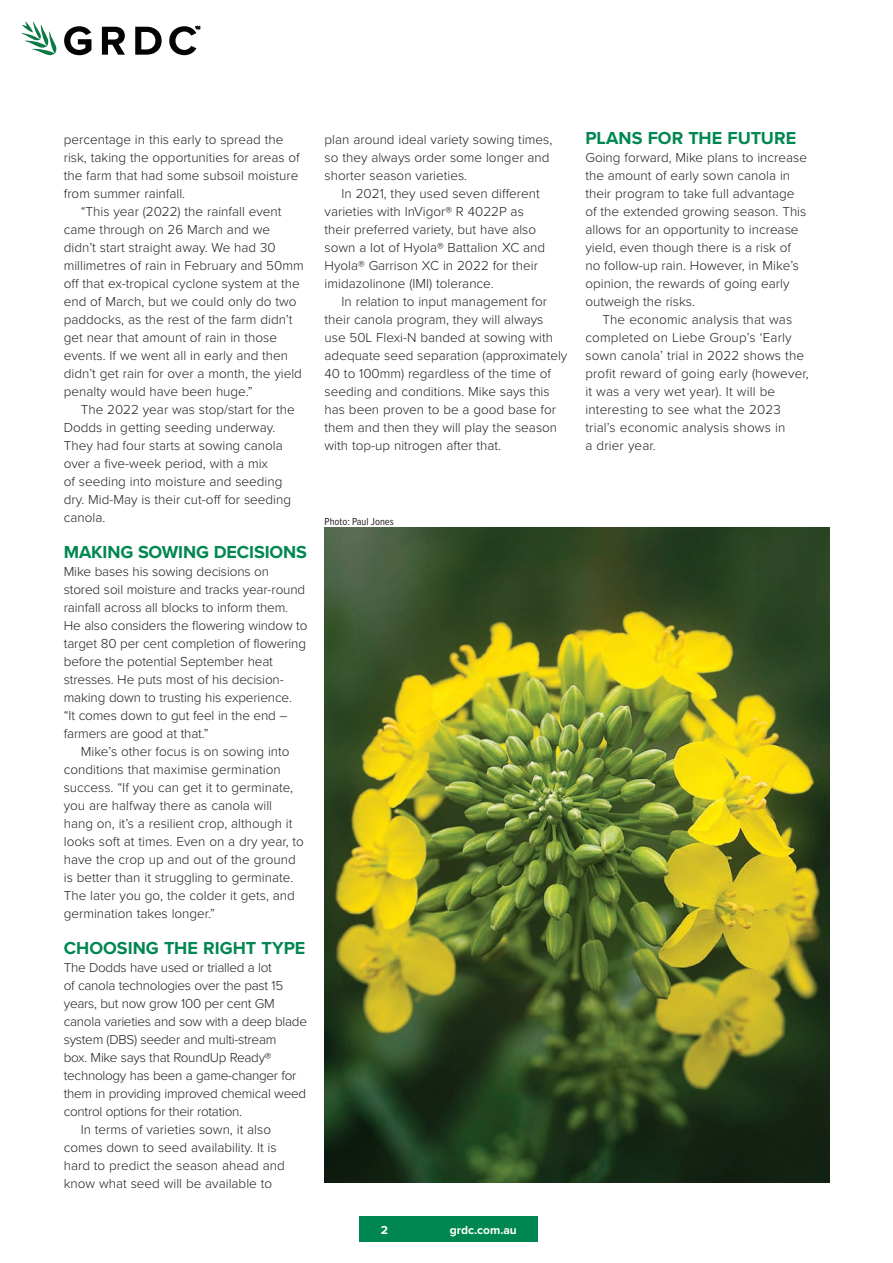
<style>
.page{position:relative;width:893px;height:1263px;background:#fff}
.page>*{position:absolute;margin:0;border:0;box-sizing:border-box;transform-origin:0 0}
._005_Quote_big{font:700 18px "Proxima Nova";letter-spacing:-.005em;color:#008751}
._003_Body{font:300 13.5px/18px "Proxima Nova";color:#231f20}
._003_Body_fullout{font:300 13.5px/18px "Proxima Nova";letter-spacing:-.01em;color:#231f20}
.t1{font:700 12px "Proxima Nova";color:#fff}
._009_Credit{font:10.5px "Proxima Nova Cond";color:#231f20}
</style>
<div class="page">
<div style="left:360px;top:1216px;width:178px;height:26px;background:#008751"></div>
<svg style="left:21px;top:21px;width:36px;height:34px"></svg>
<svg style="left:64px;top:26px;width:27px;height:29px"></svg>
<svg style="left:102px;top:27px;width:23px;height:28px"></svg>
<svg style="left:135px;top:27px;width:27px;height:28px"></svg>
<svg style="left:169px;top:26px;width:31px;height:29px"></svg>
<img style="left:325px;top:527px;width:504px;height:655px">
<p class="_003_Body" style="left:64px;top:130px;width:238px">percentage in this early to spread the risk, taking the opportunities for areas of the farm that had some subsoil moisture from summer rainfall.</p>
<p class="_003_Body" style="left:64px;top:202px;width:241px;text-indent:17px">“This year (2022) the rainfall event came through on 26 March and we didn’t start straight away. We had 30 millimetres of rain in February and 50mm off that ex-tropical cyclone system at the end of March, but we could only do two paddocks, as the rest of the farm didn’t get near that amount of rain in those events. If we went all in early and then didn’t get rain for over a month, the yield penalty would have been huge.”</p>
<p class="_003_Body" style="left:64px;top:400px;width:233px;text-indent:17px">The 2022 year was stop/start for the<br>Dodds in getting seeding underway.<br>They had four starts at sowing canola over a five-week period, with a mix<br>of seeding into moisture and seeding dry. Mid-May is their cut-off for seeding canola.</p>
<p class="_005_Quote_big" style="left:64px;top:539px;width:245px">MAKING SOWING DECISIONS</p>
<p class="_003_Body_fullout" style="left:64px;top:562px;width:245px">Mike bases his sowing decisions on stored soil moisture and tracks year-round rainfall across all blocks to inform them.<br>He also considers the flowering window to target 80 per cent completion of flowering before the potential September heat stresses. He puts most of his decision&shy;making down to trusting his experience.<br>“It comes down to gut feel in the end – farmers are good at that.”</p>
<p class="_003_Body" style="left:64px;top:742px;width:242px;text-indent:17px">Mike’s other focus is on sowing into conditions that maximise germination success. “If you can get it to germinate, you are halfway there as canola will hang on, it’s a resilient crop, although it looks soft at times. Even on a dry year, to have the crop up and out of the ground is better than it struggling to germinate.<br>The later you go, the colder it gets, and germination takes longer.”</p>
<p class="_005_Quote_big" style="left:64px;top:935px;width:243px">CHOOSING THE RIGHT TYPE</p>
<p class="_003_Body_fullout" style="left:64px;top:958px;width:245px">The Dodds have used or trialled a lot<br>of canola technologies over the past 15 years, but now grow 100 per cent GM canola varieties and sow with a deep blade system (DBS) seeder and multi-stream<br>box. Mike says that RoundUp Ready® technology has been a game-changer for them in providing improved chemical weed control options for their rotation.</p>
<p class="_003_Body" style="left:64px;top:1120px;width:222px;text-indent:17px">In terms of varieties sown, it also comes down to seed availability. It is hard to predict the season ahead and know what seed will be available to</p>
<p class="_003_Body" style="left:325px;top:130px;width:229px">plan around ideal variety sowing times, so they always order some longer and shorter season varieties.</p>
<p class="_003_Body" style="left:325px;top:184px;width:222px;text-indent:17px">In 2021, they used seven different varieties with InVigor® R 4022P as their preferred variety, but have also sown a lot of Hyola® Battalion XC and Hyola® Garrison XC in 2022 for their imidazolinone (IMI) tolerance.</p>
<p class="_003_Body" style="left:325px;top:292px;width:244px;text-indent:17px">In relation to input management for their canola program, they will always use 50L Flexi-N banded at sowing with adequate seed separation (approximately 40 to 100mm) regardless of the time of seeding and conditions. Mike says this has been proven to be a good base for them and then they will play the season with top-up nitrogen after that.</p>
<p class="_009_Credit" style="left:325px;top:514px;width:71px">Photo: Paul Jones</p>
<p class="t1" style="left:381px;top:1221px;width:9px">2</p>
<p class="t1" style="left:450px;top:1221px;width:69px">grdc.com.au</p>
<p class="_005_Quote_big" style="left:585px;top:125px;width:212px">PLANS FOR THE FUTURE</p>
<p class="_003_Body_fullout" style="left:585px;top:148px;width:223px">Going forward, Mike plans to increase the amount of early sown canola in their program to take full advantage of the extended growing season. This allows for an opportunity to increase yield, even though there is a risk of no follow-up rain. However, in Mike’s opinion, the rewards of going early outweigh the risks.</p>
<p class="_003_Body" style="left:585px;top:310px;width:225px;text-indent:17px">The economic analysis that was completed on Liebe Group’s ‘Early sown canola’ trial in 2022 shows the profit reward of going early (however, it was a very wet year). It will be interesting to see what the 2023 trial’s economic analysis shows in<br>a drier year.</p>
</div>
